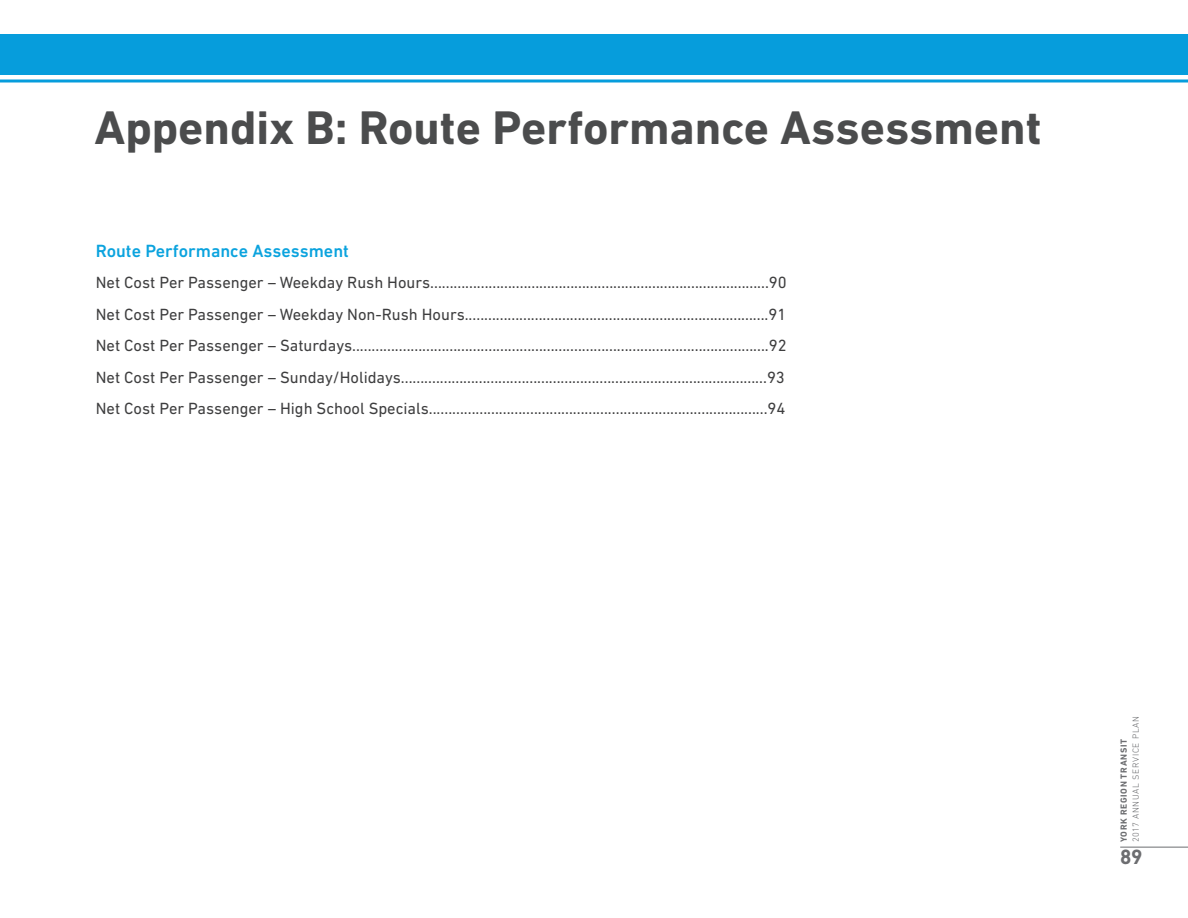
<style>
.page{position:relative;width:1188px;height:918px;background:#fff}
.page>*{position:absolute;margin:0;border:0;box-sizing:border-box;transform-origin:0 0}
.Section_Heading{font:700 48px "DIN Next LT Pro";color:#4b4c4d}
.t1{font:700 21px "DIN Next LT Pro";color:#6c6d70}
.Body_Text{font:500 18px "DIN Next LT Pro";color:#0ba3de}
.Body_Text-2{font:16.5px "DIN Next LT Pro";color:#3e3e3f}
.t2{font:300 9px "DIN Next LT Pro";letter-spacing:.075em;color:#6c6d70}
.t3{font:700 9px "DIN Next LT Pro";letter-spacing:.075em;color:#6c6d70}
</style>
<div class="page">
<div style="left:0;top:34px;width:1188px;height:40px;background:#069ddc"></div>
<hr style="left:0;top:80px;width:1188px;height:2px;background:#069ddc">
<hr style="left:1120px;top:847px;width:68px;height:1px;background:#6c6d70">
<p class="Section_Heading" style="left:94px;top:100px;width:949px">Appendix B: Route Performance Assessment</p>
<p class="Body_Text" style="left:96px;top:240px;width:255px">Route Performance Assessment</p>
<p class="Body_Text-2" style="left:96px;top:273px;width:693px">Net Cost Per Passenger – Weekday Rush Hours.......................................................................................90</p>
<p class="Body_Text-2" style="left:96px;top:304px;width:692px">Net Cost Per Passenger – Weekday Non-Rush Hours..............................................................................91</p>
<p class="Body_Text-2" style="left:96px;top:336px;width:692px">Net Cost Per Passenger – Saturdays...........................................................................................................92</p>
<p class="Body_Text-2" style="left:96px;top:367px;width:691px">Net Cost Per Passenger – Sunday/Holidays..............................................................................................93</p>
<p class="Body_Text-2" style="left:96px;top:399px;width:691px">Net Cost Per Passenger – High School Specials.......................................................................................94</p>
<p class="t2" style="left:1131px;top:842px;width:128px;rotate:-90deg">2017 ANNUAL SERVICE PLAN</p>
<p class="t1" style="left:1120px;top:845px;width:24px">89</p>
<p class="t3" style="left:1119px;top:842px;width:105px;rotate:-90deg">YORK REGION TRANSIT</p>
</div>
